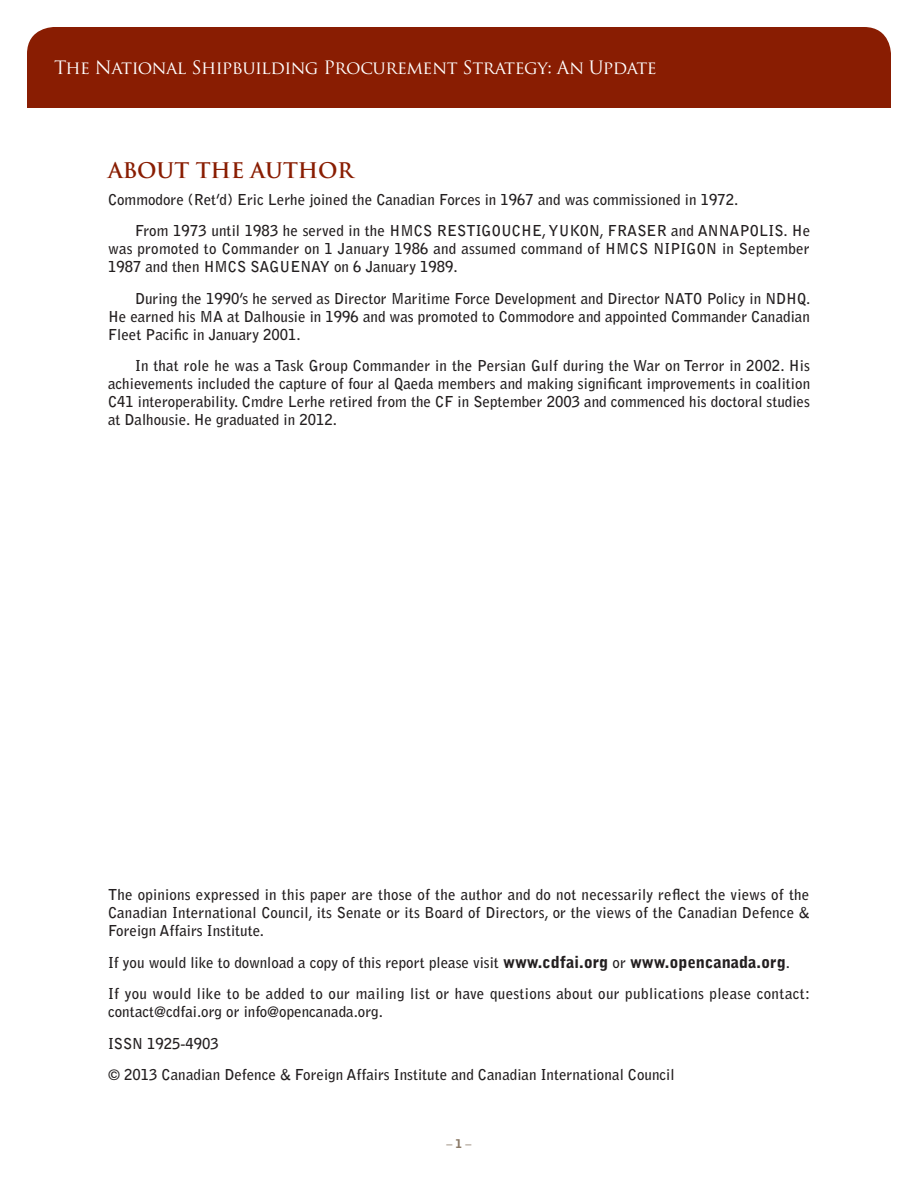
<style>
.page{position:relative;width:918px;height:1188px;background:#fff}
.page>*{position:absolute;margin:0;border:0;box-sizing:border-box;transform-origin:0 0}
.t1{font:700 21px "Trajan Pro";color:#891d02}
.t2{font:18px "Trajan Pro";letter-spacing:-.025em;color:#fff}
.t3{font:700 15px/18px "Bell Gothic Std";color:#231f20}
.t4{font:700 15px/31.5px "Bell Gothic Std";letter-spacing:.02em;color:#231f20}
.t5{font:700 12px "Bell Gothic Std";color:#8a7966}
.s1{font-weight:900;font-size:16.5px}
.s2{font-weight:900}
</style>
<div class="page">
<div style="left:27px;top:27px;width:864px;height:81px;background:#891d02"></div>
<p class="t2" style="left:54px;top:56px;width:604px">The National Shipbuilding Procurement Strategy: An Update</p>
<h1 class="t1" style="left:108px;top:157px;width:247px">ABOUT THE AUTHOR</h1>
<p class="t3" style="left:135px;top:184px;width:677px;line-height:31.5px;text-indent:-27px">Commodore (Ret’d) Eric Lerhe joined the Canadian Forces in 1967 and was commissioned in 1972.<br>From 1973 until 1983 he served in the HMCS RESTIGOUCHE, YUKON, FRASER and ANNAPOLIS. He</p>
<p class="t3" style="left:108px;top:240px;width:703px">was promoted to Commander on 1 January 1986 and assumed command of HMCS NIPIGON in September<br>1987 and then HMCS SAGUENAY on 6 January 1989.</p>
<p class="t3" style="left:108px;top:289px;width:704px;text-align:justify;text-indent:27px">During the 1990’s he served as Director Maritime Force Development and Director NATO Policy in NDHQ.<br>He earned his MA at Dalhousie in 1996 and was promoted to Commodore and appointed Commander Canadian Fleet Pacific in January 2001.</p>
<p class="t3" style="left:108px;top:357px;width:704px;text-align:justify;text-indent:27px">In that role he was a Task Group Commander in the Persian Gulf during the War on Terror in 2002. His achievements included the capture of four al Qaeda members and making significant improvements in coalition C41 interoperability. Cmdre Lerhe retired from the CF in September 2003 and commenced his doctoral studies at Dalhousie. He graduated in 2012.</p>
<p class="t3" style="left:108px;top:886px;width:703px;text-align:justify">The opinions expressed in this paper are those of the author and do not necessarily reflect the views of the Canadian International Council, its Senate or its Board of Directors, or the views of the Canadian Defence &amp; Foreign Affairs Institute.</p>
<p class="t4" style="left:108px;top:946px;width:704px">If you would like to download a copy of this report please visit <span class="s1">www.cdfai.org</span> or <span class="s1">www.opencanada.org</span>.<br>If you would like to be added to our mailing list or have questions about our publications please contact:</p>
<p class="t3" style="left:108px;top:996px;width:568px;line-height:31.5px">contact@cdfai.org or info@opencanada.org.<br>ISSN 1925-4903<br>© 2013 Canadian Defence &amp; Foreign Affairs Institute and Canadian International Council</p>
<p class="t5" style="left:446px;top:1136px;width:27px">– <span class="s2">1</span> –</p>
</div>
